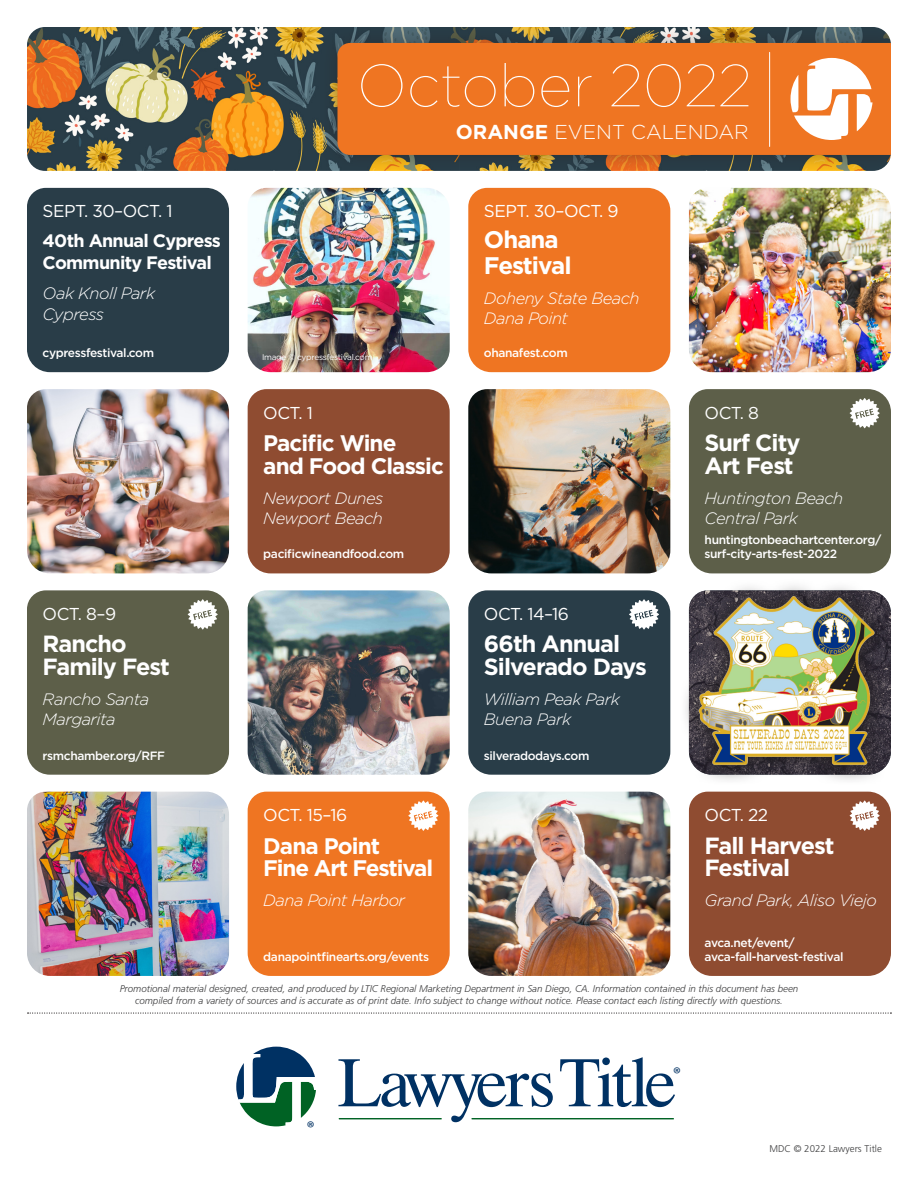
<style>
.page{position:relative;width:918px;height:1188px;background:#fff}
.page>*{position:absolute;margin:0;border:0;box-sizing:border-box;transform-origin:0 0}
.t1{font:100 59.4px "Gotham";color:#fff}
.Event_Name{font:700 24px "Gotham";letter-spacing:-.04em;color:#fff}
.Event_Name-2{font:700 23.4px/22.8px "Gotham";letter-spacing:-.04em;color:#fff}
.Event_Name-3{font:700 22.5px/22.8px "Gotham";letter-spacing:-.04em;color:#fff}
.County{font:300 20.1px "Gotham";color:#fff}
.t2{font:18.45px "Myriad Pro";color:#003163}
.Event_Name-4{font:700 18px/22.8px "Gotham";letter-spacing:-.04em;color:#fff}
.Date{font:17.25px "Gotham";letter-spacing:-.03em;color:#fff}
.Location{font:italic 300 16.5px/20.2px "Gotham";letter-spacing:-.03em;color:#fff}
.Event_Name-5{font:italic 300 16.5px/20.2px "Gotham";letter-spacing:-.03em;color:#fff}
.Website{font:500 12px/14.4px "Gotham";letter-spacing:-.03em;color:#fff}
.t3{font:italic 300 9.75px/11.2px "Frutiger LT Std";color:#3e3e3f;text-align:center}
.t4{font:300 9.75px "Frutiger LT Std";color:#3e3e3f}
.t5{font:8.25px "Gotham";letter-spacing:-.03em;color:#fff}
.s1{font-weight:700}
</style>
<div class="page">
<img style="left:27px;top:27px;width:292px;height:144px">
<div style="left:319px;top:27px;width:572px;height:144px;background:#231f20;opacity:.4"></div>
<div style="left:337px;top:43px;width:554px;height:112px;background:#ef7522"></div>
<svg style="left:28px;top:1012px;width:863px;height:2px"></svg>
<div style="left:468px;top:188px;width:202px;height:184px;background:#ef7522"></div>
<div style="left:27px;top:188px;width:202px;height:184px;background:#293d48"></div>
<div style="left:248px;top:389px;width:202px;height:184px;background:#8f4c31"></div>
<img style="left:248px;top:188px;width:202px;height:184px">
<img style="left:248px;top:590px;width:202px;height:185px">
<img style="left:27px;top:792px;width:202px;height:184px">
<img style="left:689px;top:188px;width:202px;height:184px">
<img style="left:468px;top:389px;width:202px;height:184px">
<img style="left:27px;top:389px;width:202px;height:184px">
<img style="left:468px;top:792px;width:202px;height:184px">
<svg style="left:685px;top:585px;width:186px;height:195px"></svg>
<img style="left:690px;top:590px;width:201px;height:185px">
<div style="left:256px;top:348px;width:123px;height:20px;background:#231f20;opacity:.66"></div>
<div style="left:689px;top:389px;width:202px;height:184px;background:#5d5f49"></div>
<div style="left:468px;top:590px;width:202px;height:185px;background:#293d48"></div>
<div style="left:27px;top:590px;width:202px;height:185px;background:#5d5f49"></div>
<div style="left:248px;top:792px;width:202px;height:184px;background:#ef7522"></div>
<div style="left:689px;top:792px;width:202px;height:184px;background:#8f4c31"></div>
<svg style="left:791px;top:58px;width:82px;height:82px"></svg>
<hr style="left:472px;top:1118px;width:202px;height:1px;background:#006224">
<svg style="left:338px;top:1059px;width:215px;height:63px"></svg>
<svg style="left:560px;top:1057px;width:115px;height:50px"></svg>
<svg style="left:236px;top:1047px;width:80px;height:79px"></svg>
<hr style="left:769px;top:52px;width:1px;height:94px;background:#fff">
<h1 class="t1" style="left:357px;top:49px;width:396px">October 2022</h1>
<p class="Date" style="left:43px;top:200px;width:131px">SEPT. 30–OCT. 1</p>
<p class="Event_Name-4" style="left:43px;top:229px;width:180px">40th Annual Cypress<br>Community Festival</p>
<p class="Location" style="left:43px;top:283px;width:114px">Oak Knoll Park</p>
<p class="Location" style="left:43px;top:303px;width:63px">Cypress</p>
<p class="Website" style="left:43px;top:346px;width:113px">cypressfestival.com</p>
<p class="Date" style="left:43px;top:603px;width:75px">OCT. 8–9</p>
<p class="Event_Name-2" style="left:43px;top:633px;width:129px">Rancho<br>Family Fest</p>
<p class="Location" style="left:43px;top:689px;width:108px">Rancho Santa<br>Margarita</p>
<p class="County" style="left:456px;top:119px;width:294px"><span class="s1">ORANGE</span> EVENT CALENDAR</p>
<p class="t5" style="left:262px;top:352px;width:112px">Image © cypressfestival.com</p>
<p class="Date" style="left:263px;top:401px;width:51px">OCT. 1</p>
<p class="Event_Name-3" style="left:263px;top:432px;width:182px">Pacific Wine<br>and Food Classic</p>
<p class="Location" style="left:263px;top:487px;width:122px">Newport Dunes<br>Newport Beach</p>
<p class="Website" style="left:263px;top:547px;width:143px">pacificwineandfood.com</p>
<p class="Date" style="left:484px;top:200px;width:136px">SEPT. 30–OCT. 9</p>
<p class="Event_Name" style="left:484px;top:224px;width:76px">Ohana</p>
<p class="Event_Name" style="left:484px;top:250px;width:89px">Festival</p>
<p class="Event_Name-5" style="left:484px;top:288px;width:157px">Doheny State Beach<br>Dana Point</p>
<p class="Website" style="left:484px;top:346px;width:85px">ohanafest.com</p>
<p class="Date" style="left:484px;top:603px;width:87px">OCT. 14–16</p>
<p class="Event_Name-2" style="left:484px;top:633px;width:165px">66th Annual<br>Silverado Days</p>
<p class="Location" style="left:484px;top:689px;width:138px">William Peak Park<br>Buena Park</p>
<p class="Date" style="left:705px;top:401px;width:56px">OCT. 8</p>
<p class="Event_Name-2" style="left:705px;top:431px;width:97px">Surf City<br>Art Fest</p>
<p class="Location" style="left:705px;top:487px;width:140px">Huntington Beach<br>Central Park</p>
<p class="Website" style="left:705px;top:532px;width:178px">huntingtonbeachartcenter.org/ surf-city-arts-fest-2022</p>
<p class="Website" style="left:43px;top:748px;width:124px">rsmchamber.org/RFF</p>
<p class="Website" style="left:484px;top:748px;width:107px">silveradodays.com</p>
<p class="Date" style="left:263px;top:804px;width:86px">OCT. 15–16</p>
<p class="Event_Name-3" style="left:263px;top:834px;width:171px">Dana Point<br>Fine Art Festival</p>
<p class="Location" style="left:263px;top:890px;width:143px">Dana Point Harbor</p>
<p class="Website" style="left:263px;top:949px;width:167px">danapointfinearts.org/events</p>
<p class="Date" style="left:705px;top:804px;width:65px">OCT. 22</p>
<p class="Event_Name-2" style="left:705px;top:834px;width:131px">Fall Harvest<br>Festival</p>
<p class="Location" style="left:705px;top:890px;width:174px">Grand Park, Aliso Viejo</p>
<p class="Website" style="left:705px;top:935px;width:140px">avca.net/event/ avca-fall-harvest-festival</p>
<p class="t3" style="left:120px;top:983px;width:680px">Promotional material designed, created, and produced by LTIC Regional Marketing Department in San Diego, CA. Information contained in this document has been compiled from a variety of sources and is accurate as of print date. Info subject to change without notice. Please contact each listing directly with questions.</p>
<h3 class="t2" style="left:307px;top:1116px;width:9px">®</h3>
<h3 class="t2" style="left:673px;top:1062px;width:9px">®</h3>
<p class="t4" style="left:769px;top:1143px;width:114px">MDC © 2022 Lawyers Title</p>
</div>
